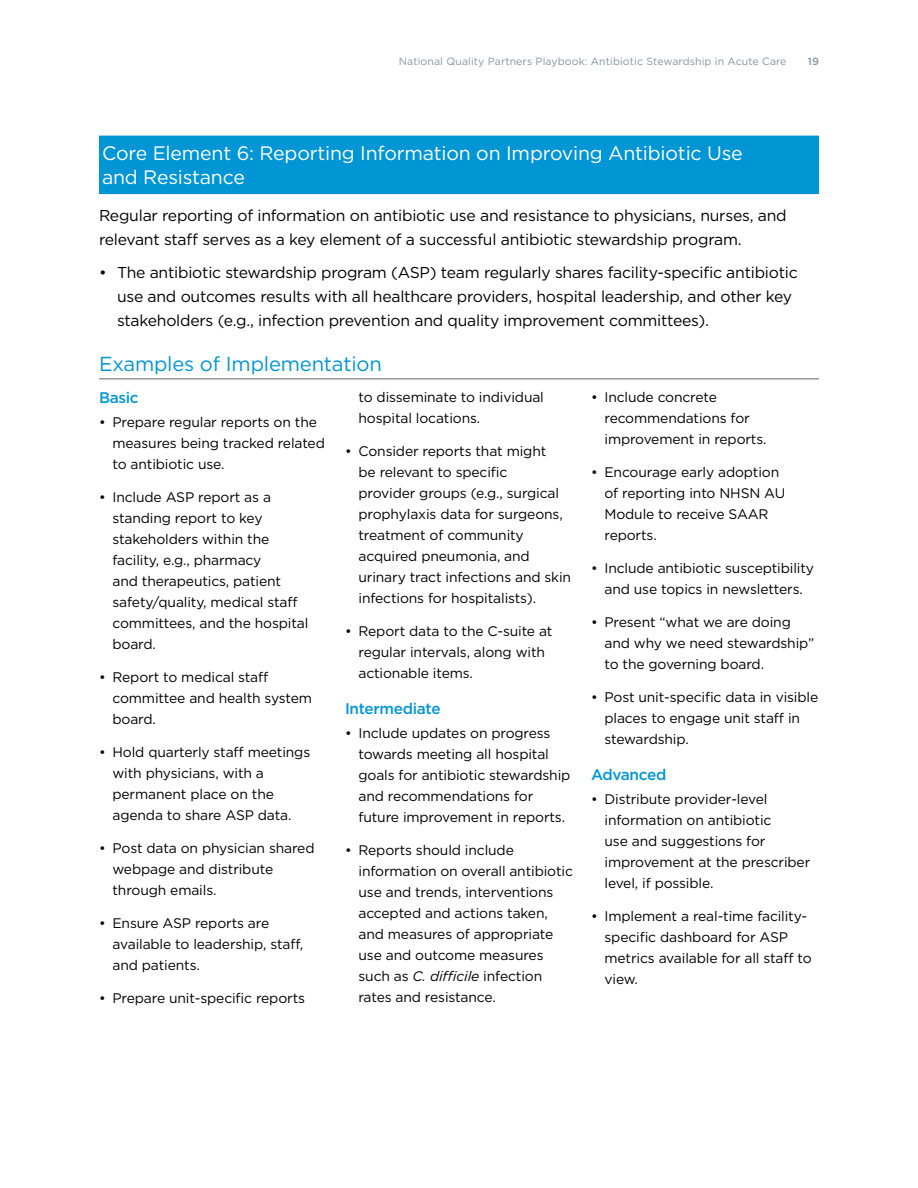
<style>
.page{position:relative;width:918px;height:1188px;background:#fff}
.page>*{position:absolute;margin:0;border:0;box-sizing:border-box;transform-origin:0 0}
.H4_rule_copy{font:20.25px "Gotham";letter-spacing:-.01em;color:#0095d4}
.H3_thick_rule{font:19.5px/24px "Gotham";letter-spacing:-.01em;color:#fff}
.Intro_copy{font:15.75px/24px "Gotham";letter-spacing:-.015em;color:#000}
.H5_no_rule_copy{font:500 15.3px "Gotham";letter-spacing:-.02em;color:#0095d4}
.t1{font:13.8px/21px "Gotham";letter-spacing:-.01em;color:#000}
.t2{font:10.5px "Gotham";letter-spacing:.01em;color:#8495a0}
.t3{font:500 10.5px "Gotham";color:#8495a0}
.s1{font-style:italic}
</style>
<div class="page">
<div style="left:99px;top:136px;width:720px;height:58px;background:#0095d4"></div>
<hr style="left:99px;top:379px;width:720px;height:1px;background:#636466">
<p class="t2" style="left:399px;top:55px;width:389px">National Quality Partners Playbook: Antibiotic Stewardship in Acute Care</p>
<p class="t3" style="left:808px;top:55px;width:13px">19</p>
<h3 class="H3_thick_rule" style="left:102px;top:140px;width:642px">Core Element 6: Reporting Information on Improving Antibiotic Use and Resistance</h3>
<p class="Intro_copy" style="left:99px;top:203px;width:689px">Regular reporting of information on antibiotic use and resistance to physicians, nurses, and relevant staff serves as a key element of a successful antibiotic stewardship program.</p>
<p class="Intro_copy" style="left:117px;top:260px;width:682px;text-indent:-18px">• The antibiotic stewardship program (ASP) team regularly shares facility-specific antibiotic use and outcomes results with all healthcare providers, hospital leadership, and other key stakeholders (e.g., infection prevention and quality improvement committees).</p>
<h4 class="H4_rule_copy" style="left:99px;top:351px;width:284px">Examples of Implementation</h4>
<h5 class="H5_no_rule_copy" style="left:99px;top:387px;width:41px">Basic</h5>
<p class="t1" style="left:112px;top:411px;width:214px;text-indent:-14px">• Prepare regular reports on the measures being tracked related to antibiotic use.</p>
<p class="t1" style="left:112px;top:486px;width:197px;text-indent:-14px">• Include ASP report as a standing report to key stakeholders within the facility, e.g., pharmacy<br>and therapeutics, patient safety/quality, medical staff committees, and the hospital board.</p>
<p class="t1" style="left:112px;top:666px;width:201px;text-indent:-14px">• Report to medical staff committee and health system board.</p>
<p class="t1" style="left:112px;top:741px;width:199px;text-indent:-14px">• Hold quarterly staff meetings with physicians, with a permanent place on the agenda to share ASP data.</p>
<p class="t1" style="left:112px;top:837px;width:204px;text-indent:-14px">• Post data on physician shared webpage and distribute through emails.</p>
<p class="t1" style="left:112px;top:912px;width:192px;text-indent:-14px">• Ensure ASP reports are available to leadership, staff, and patients.</p>
<p class="t1" style="left:99px;top:987px;width:208px">• Prepare unit-specific reports</p>
<p class="t1" style="left:358px;top:386px;width:187px">to disseminate to individual hospital locations.</p>
<p class="t1" style="left:358px;top:440px;width:214px;text-indent:-14px">• Consider reports that might<br>be relevant to specific<br>provider groups (e.g., surgical prophylaxis data for surgeons, treatment of community acquired pneumonia, and urinary tract infections and skin infections for hospitalists).</p>
<p class="t1" style="left:358px;top:620px;width:196px;text-indent:-14px">• Report data to the C-suite at regular intervals, along with actionable items.</p>
<h5 class="H5_no_rule_copy" style="left:345px;top:699px;width:97px">Intermediate</h5>
<p class="t1" style="left:358px;top:723px;width:213px;text-indent:-14px">• Include updates on progress towards meeting all hospital goals for antibiotic stewardship and recommendations for future improvement in reports.</p>
<p class="t1" style="left:358px;top:840px;width:216px;text-indent:-14px">• Reports should include information on overall antibiotic use and trends, interventions accepted and actions taken, and measures of appropriate use and outcome measures such as <span class="s1">C. difficile</span> infection rates and resistance.</p>
<p class="t1" style="left:604px;top:386px;width:164px;text-indent:-14px">• Include concrete recommendations for improvement in reports.</p>
<p class="t1" style="left:604px;top:461px;width:182px;text-indent:-14px">• Encourage early adoption of reporting into NHSN AU<br>Module to receive SAAR reports.</p>
<p class="t1" style="left:591px;top:557px;width:225px;text-align:center">• Include antibiotic susceptibility and use topics in newsletters.</p>
<p class="t1" style="left:604px;top:611px;width:211px;text-indent:-14px">• Present “what we are doing and why we need stewardship” to the governing board.</p>
<p class="t1" style="left:604px;top:686px;width:215px;text-indent:-14px">• Post unit-specific data in visible places to engage unit staff in stewardship.</p>
<h5 class="H5_no_rule_copy" style="left:591px;top:765px;width:77px">Advanced</h5>
<p class="t1" style="left:604px;top:789px;width:207px;text-indent:-14px">• Distribute provider-level information on antibiotic<br>use and suggestions for improvement at the prescriber level, if possible.</p>
<p class="t1" style="left:604px;top:906px;width:209px;text-indent:-14px">• Implement a real-time facility&shy;specific dashboard for ASP metrics available for all staff to view.</p>
</div>
